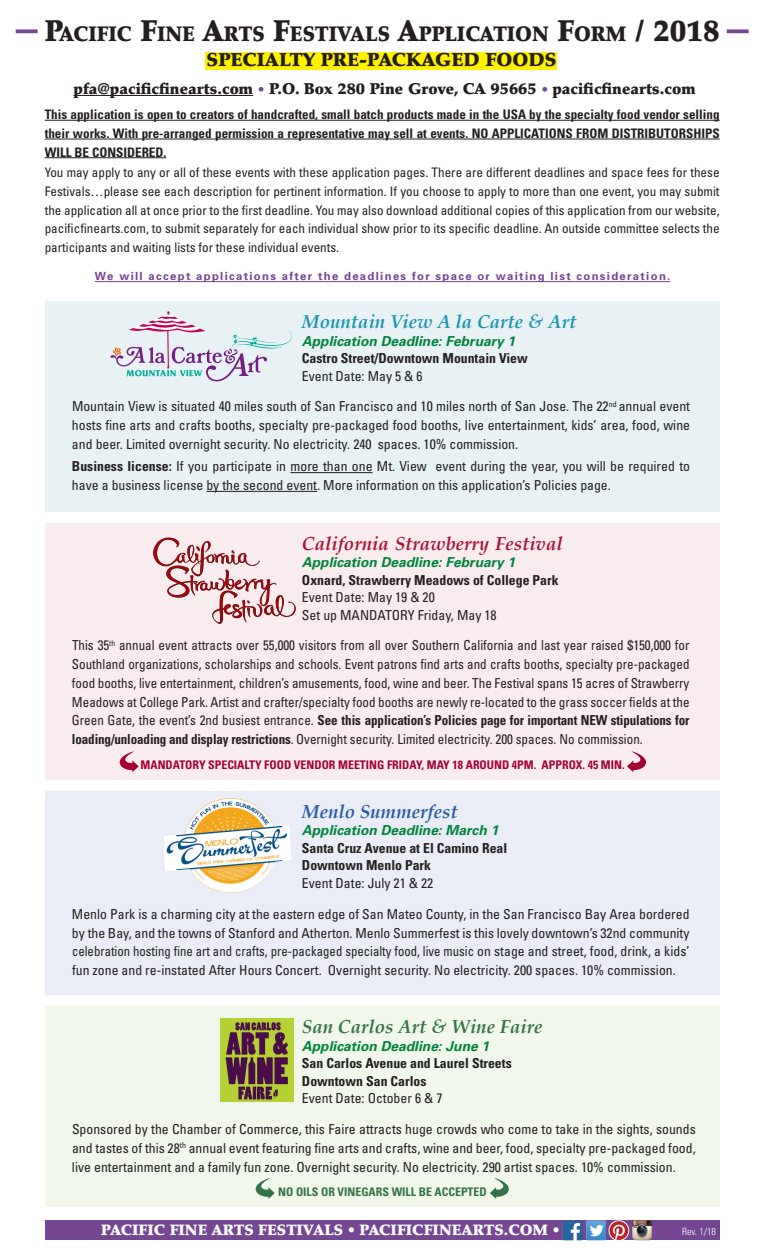
<style>
.page{position:relative;width:765px;height:1260px;background:#fff}
.page>*{position:absolute;margin:0;border:0;box-sizing:border-box;transform-origin:0 0}
.t1{font:900 21px "Palatino LT Std";color:#231f20;scale:.94 1}
.t2{font:italic 700 18.75px "Palatino";color:#a71439}
.t3{font:900 18.75px "Palatino LT Std";color:#231f20}
.t4{font:italic 700 18.75px "Palatino";color:#1d96b0}
.t5{font:italic 700 18.75px "Palatino";color:#347247}
.t6{font:italic 700 18.75px "Palatino";color:#285ba2}
.t7{font:900 15.62px "Palatino LT Std";color:#231f20}
.t8{font:900 15px "Palatino LT Std";color:#fff}
.t9{font:condensed 13.75px/18.8px "Univers";color:#231f20;text-align:justify}
.t10{font:condensed 13.75px/18.8px "Univers";color:#231f20;text-align:justify;scale:.95 1}
.t11{font:700 condensed 13.75px/17.5px "Univers";color:#231f20}
.t12{font:italic 700 13.75px "Univers";color:#00843d}
.t13{font:condensed 13.12px/18.8px "Univers";color:#231f20;text-align:justify}
.t14{font:700 condensed 13.12px/18.8px "Univers";color:#231f20;text-align:justify}
.t15{font:700 condensed 11.88px "Univers";color:#a40133}
.t16{font:700 condensed 11.88px "Univers";color:#347247}
.t17{font:700 11.25px "Univers";letter-spacing:.12em;color:#754692}
.t18{font:300 condensed 10px "Univers";color:#fff}
.s1{font-size:30px}
.s2{font-size:13.75px;color:#754692}
.s3{font-weight:700}
</style>
<div class="page">
<div style="left:45px;top:1220px;width:675px;height:20px;background:#754692"></div>
<div style="left:205px;top:53px;width:352px;height:17px;background:#fff101"></div>
<hr style="left:95px;top:281px;width:575px;height:1px;background:#754692">
<svg style="left:16px;top:29px;width:22px;height:4px"></svg>
<svg style="left:727px;top:29px;width:22px;height:4px"></svg>
<img style="left:563px;top:1221px;width:20px;height:19px">
<img style="left:586px;top:1220px;width:20px;height:20px">
<svg style="left:609px;top:1220px;width:20px;height:21px"></svg>
<svg style="left:609px;top:1221px;width:19px;height:19px"></svg>
<img style="left:632px;top:1220px;width:20px;height:20px">
<hr style="left:73px;top:95px;width:180px;height:1px;background:#231f20">
<hr style="left:45px;top:120px;width:675px;height:1px;background:#231f20">
<hr style="left:45px;top:139px;width:675px;height:1px;background:#231f20">
<hr style="left:45px;top:157px;width:121px;height:1px;background:#231f20">
<div style="left:45px;top:1006px;width:675px;height:200px;background:#f1f7ea"></div>
<div style="left:45px;top:791px;width:675px;height:204px;background:#eaedf6"></div>
<div style="left:45px;top:523px;width:675px;height:257px;background:#f8ecef"></div>
<div style="left:45px;top:301px;width:675px;height:211px;background:#e8f2f5"></div>
<svg style="left:153px;top:538px;width:143px;height:86px"></svg>
<img style="left:164px;top:798px;width:127px;height:95px">
<svg style="left:110px;top:311px;width:182px;height:70px"></svg>
<img style="left:220px;top:1019px;width:74px;height:82px">
<hr style="left:291px;top:472px;width:82px;height:1px;background:#231f20">
<hr style="left:206px;top:491px;width:111px;height:1px;background:#231f20">
<svg style="left:120px;top:751px;width:18px;height:21px"></svg>
<svg style="left:627px;top:751px;width:19px;height:21px"></svg>
<svg style="left:256px;top:1178px;width:19px;height:21px"></svg>
<svg style="left:490px;top:1178px;width:19px;height:21px"></svg>
<h1 class="t1" style="left:45px;top:21px;width:720px"><span class="s1">P</span>ACIFIC <span class="s1">F</span>INE <span class="s1">A</span>RTS <span class="s1">F</span>ESTIVALS <span class="s1">A</span>PPLICATION <span class="s1">F</span>ORM <span class="s1">/ 2018</span></h1>
<h2 class="t3" style="left:207px;top:49px;width:352px">SPECIALTY PRE-PACKAGED FOODS</h2>
<p class="t7" style="left:73px;top:79px;width:624px">pfa@pacificfinearts.com <span class="s2">•</span> P.O. Box 280 Pine Grove, CA 95665 <span class="s2">•</span> pacificfinearts.com</p>
<p class="t14" style="left:45px;top:105px;width:677px">This application is open to creators of handcrafted, small batch products made in the USA by the specialty food vendor selling their works. With pre-arranged permission a representative may sell at events. NO APPLICATIONS FROM DISTRIBUTORSHIPS WILL BE CONSIDERED.</p>
<p class="t13" style="left:45px;top:163px;width:677px">You may apply to any or all of these events with these application pages. There are different deadlines and space fees for these Festivals…please see each description for pertinent information. If you choose to apply to more than one event, you may submit the application all at once prior to the first deadline. You may also download additional copies of this application from our website, pacificfinearts.com, to submit separately for each individual show prior to its specific deadline. An outside committee selects the participants and waiting lists for these individual events.</p>
<p class="t17" style="left:95px;top:270px;width:577px">We will accept applications after the deadlines for space or waiting list consideration.</p>
<h2 class="t4" style="left:302px;top:311px;width:276px">Mountain View A la Carte &amp; Art</h2>
<p class="t12" style="left:302px;top:332px;width:215px">Application Deadline: February 1</p>
<p class="t11" style="left:302px;top:349px;width:227px">Castro Street/Downtown Mountain View</p>
<p class="t9" style="left:302px;top:366px;width:122px">Event Date: May 5 &amp; 6</p>
<p class="t9" style="left:72px;top:397px;width:620px">Mountain View is situated 40 miles south of San Francisco and 10 miles north of San Jose. The 22<sup>nd</sup> annual event hosts fine arts and crafts booths, specialty pre-packaged food booths, live entertainment, kids’ area, food, wine and beer. Limited overnight security. No electricity. 240 spaces. 10% commission.</p>
<p class="t9" style="left:72px;top:457px;width:620px"><span class="s3">Business license:</span> If you participate in more than one Mt. View event during the year, you will be required to have a business license by the second event. More information on this application’s Policies page.</p>
<h2 class="t2" style="left:302px;top:533px;width:262px">California Strawberry Festival</h2>
<p class="t12" style="left:302px;top:554px;width:215px">Application Deadline: February 1</p>
<p class="t11" style="left:302px;top:571px;width:258px">Oxnard, Strawberry Meadows of College Park</p>
<p class="t9" style="left:302px;top:588px;width:196px;line-height:17.5px">Event Date: May 19 &amp; 20<br>Set up MANDATORY Friday, May 18</p>
<p class="t10" style="left:72px;top:636px;width:652px">This 35<sup>th</sup> annual event attracts over 55,000 visitors from all over Southern California and last year raised $150,000 for Southland organizations, scholarships and schools. Event patrons find arts and crafts booths, specialty pre-packaged food booths, live entertainment, children’s amusements, food, wine and beer. The Festival spans 15 acres of Strawberry Meadows at College Park. Artist and crafter/specialty food booths are newly re-located to the grass soccer fields at the Green Gate, the event’s 2nd busiest entrance. <span class="s3">See this application’s Policies page for important NEW stipulations for loading/unloading and display restrictions</span>. Overnight security. Limited electricity. 200 spaces. No commission.</p>
<p class="t15" style="left:141px;top:758px;width:486px">MANDATORY SPECIALTY FOOD VENDOR MEETING FRIDAY, MAY 18 AROUND 4PM. APPROX. 45 MIN.</p>
<h2 class="t6" style="left:302px;top:801px;width:157px">Menlo Summerfest</h2>
<p class="t12" style="left:302px;top:822px;width:198px">Application Deadline: March 1</p>
<p class="t11" style="left:302px;top:839px;width:207px">Santa Cruz Avenue at El Camino Real<br>Downtown Menlo Park</p>
<p class="t9" style="left:302px;top:873px;width:133px">Event Date: July 21 &amp; 22</p>
<p class="t9" style="left:72px;top:904px;width:619px">Menlo Park is a charming city at the eastern edge of San Mateo County, in the San Francisco Bay Area bordered by the Bay, and the towns of Stanford and Atherton. Menlo Summerfest is this lovely downtown’s 32nd community celebration hosting fine art and crafts, pre-packaged specialty food, live music on stage and street, food, drink, a kids’ fun zone and re-instated After Hours Concert. Overnight security. No electricity. 200 spaces. 10% commission.</p>
<h2 class="t5" style="left:302px;top:1016px;width:242px">San Carlos Art &amp; Wine Faire</h2>
<p class="t12" style="left:302px;top:1037px;width:189px">Application Deadline: June 1</p>
<p class="t11" style="left:302px;top:1054px;width:211px">San Carlos Avenue and Laurel Streets<br>Downtown San Carlos</p>
<p class="t9" style="left:302px;top:1088px;width:142px">Event Date: October 6 &amp; 7</p>
<p class="t9" style="left:72px;top:1119px;width:625px">Sponsored by the Chamber of Commerce, this Faire attracts huge crowds who come to take in the sights, sounds and tastes of this 28<sup>th</sup> annual event featuring fine arts and crafts, wine and beer, food, specialty pre-packaged food, live entertainment and a family fun zone. Overnight security. No electricity. 290 artist spaces. 10% commission.</p>
<p class="t16" style="left:278px;top:1184px;width:210px">NO OILS OR VINEGARS WILL BE ACCEPTED</p>
<p class="t8" style="left:101px;top:1221px;width:460px">PACIFIC FINE ARTS FESTIVALS • PACIFICFINEARTS.COM •</p>
<p class="t18" style="left:682px;top:1225px;width:35px">Rev. 1/18</p>
</div>
